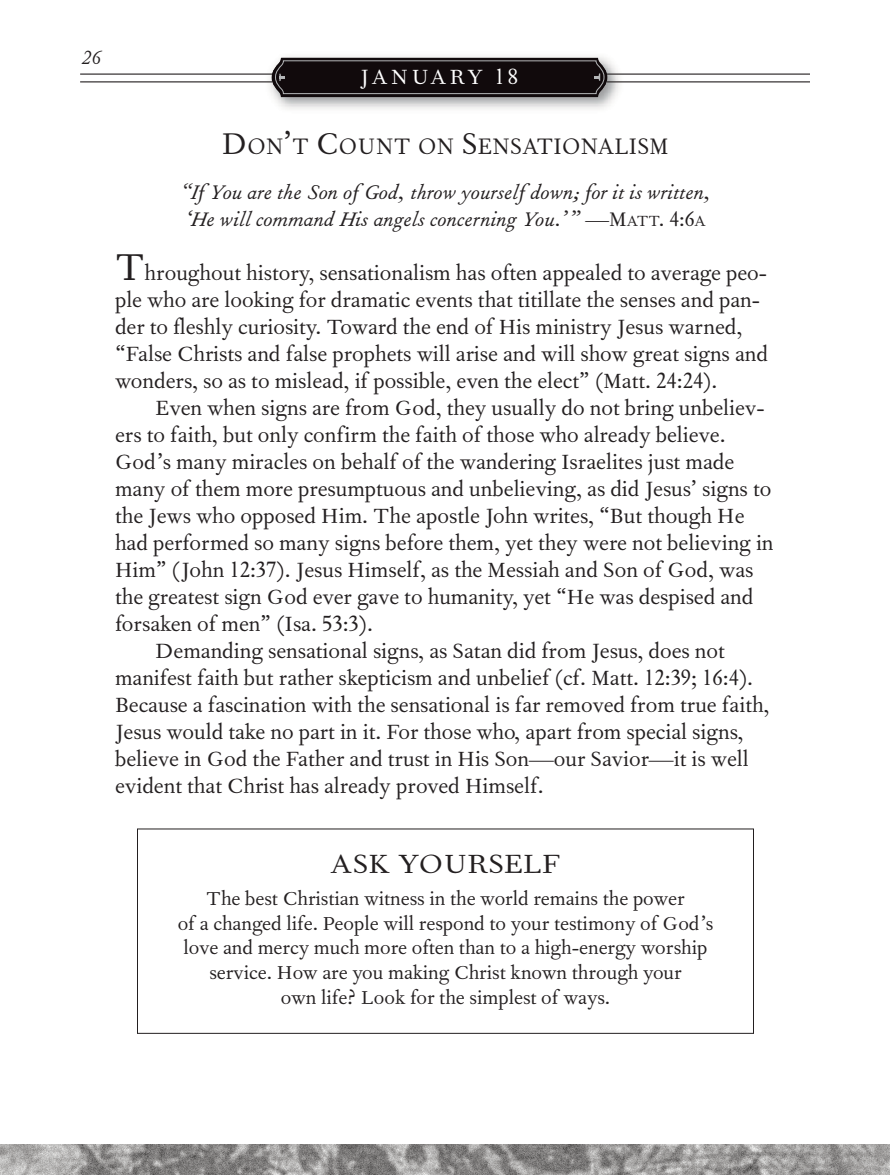
<style>
.page{position:relative;width:891px;height:1175px;background:#fff}
.page>*{position:absolute;margin:0;border:0;box-sizing:border-box;transform-origin:0 0}
.t1{font:31.72px "Fournier";color:#231f20;scale:1.06 1}
.t2{font:27px "Fournier";color:#231f20;scale:.95 1}
.t3{font:24.75px/27px "Fournier";color:#231f20}
.t4{font:24.75px "Fournier";letter-spacing:.12em;color:#fff}
.t5{font:italic 23.62px/27px "Fournier";color:#231f20}
.t6{font:22.5px/24.8px "Fournier";color:#231f20;text-align:center}
.t7{font:italic 22.5px "Fournier";color:#231f20}
.s1{font-size:36px}
.s2{font-style:normal}
.s3{font-style:normal;font-size:17.78px}
.s4{font-size:45px}
</style>
<div class="page">
<img style="left:0;top:1144px;width:890px;height:30px">
<img style="left:261px;top:56px;width:367px;height:53px">
<svg style="left:272px;top:58px;width:335px;height:39px;background:#1e181a"></svg>
<hr style="left:80px;top:74px;width:192px;height:1px;background:#231f20">
<hr style="left:80px;top:81px;width:192px;height:1px;background:#231f20">
<hr style="left:607px;top:74px;width:203px;height:1px;background:#231f20">
<hr style="left:607px;top:81px;width:203px;height:1px;background:#231f20">
<p class="t7" style="left:81px;top:49px;width:21px">26</p>
<p class="t4" style="left:360px;top:68px;width:159px">JANUARY 18</p>
<p class="t2" style="left:222px;top:136px;width:472px"><span class="s1">D</span>ON<span class="s1">’</span>T <span class="s1">C</span>OUNT ON <span class="s1">S</span>ENSATIONALISM</p>
<p class="t5" style="left:180px;top:180px;width:533px">“If You are the Son of God, throw yourself down; for it is written, ‘He will command His angels concerning You.’” <span class="s2">—M</span><span class="s3">ATT</span><span class="s2">. 4:6</span><span class="s3">A</span></p>
<p class="t3" style="left:115px;top:261px;width:655px"><span class="s4">T</span>hroughout history, sensationalism has often appealed to average peo&shy;ple who are looking for dramatic events that titillate the senses and pan&shy;der to fleshly curiosity. Toward the end of His ministry Jesus warned, “False Christs and false prophets will arise and will show great signs and wonders, so as to mislead, if possible, even the elect” (Matt. 24:24).</p>
<p class="t3" style="left:156px;top:396px;width:611px">Even when signs are from God, they usually do not bring unbeliev-</p>
<p class="t3" style="left:115px;top:423px;width:612px">ers to faith, but only confirm the faith of those who already believe.</p>
<p class="t3" style="left:115px;top:450px;width:621px">God’s many miracles on behalf of the wandering Israelites just made</p>
<p class="t3" style="left:115px;top:477px;width:658px">many of them more presumptuous and unbelieving, as did Jesus’ signs to</p>
<p class="t3" style="left:115px;top:504px;width:631px">the Jews who opposed Him. The apostle John writes, “But though He</p>
<p class="t3" style="left:115px;top:531px;width:660px">had performed so many signs before them, yet they were not believing in</p>
<p class="t3" style="left:115px;top:558px;width:640px">Him” (John 12:37). Jesus Himself, as the Messiah and Son of God, was</p>
<p class="t3" style="left:115px;top:585px;width:640px">the greatest sign God ever gave to humanity, yet “He was despised and</p>
<p class="t3" style="left:115px;top:612px;width:260px">forsaken of men” (Isa. 53:3).</p>
<p class="t3" style="left:156px;top:639px;width:571px">Demanding sensational signs, as Satan did from Jesus, does not</p>
<p class="t3" style="left:115px;top:666px;width:640px">manifest faith but rather skepticism and unbelief (cf. Matt. 12:39; 16:4).</p>
<p class="t3" style="left:115px;top:693px;width:656px">Because a fascination with the sensational is far removed from true faith,</p>
<p class="t3" style="left:115px;top:720px;width:630px">Jesus would take no part in it. For those who, apart from special signs,</p>
<p class="t3" style="left:115px;top:747px;width:635px">believe in God the Father and trust in His Son—our Savior—it is well</p>
<p class="t3" style="left:115px;top:774px;width:430px">evident that Christ has already proved Himself.</p>
<p class="t1" style="left:331px;top:852px;width:218px">ASK YOURSELF</p>
<p class="t6" style="left:178px;top:887px;width:537px">The best Christian witness in the world remains the power<br>of a changed life. People will respond to your testimony of God’s love and mercy much more often than to a high-energy worship service. How are you making Christ known through your<br>own life? Look for the simplest of ways.</p>
</div>
